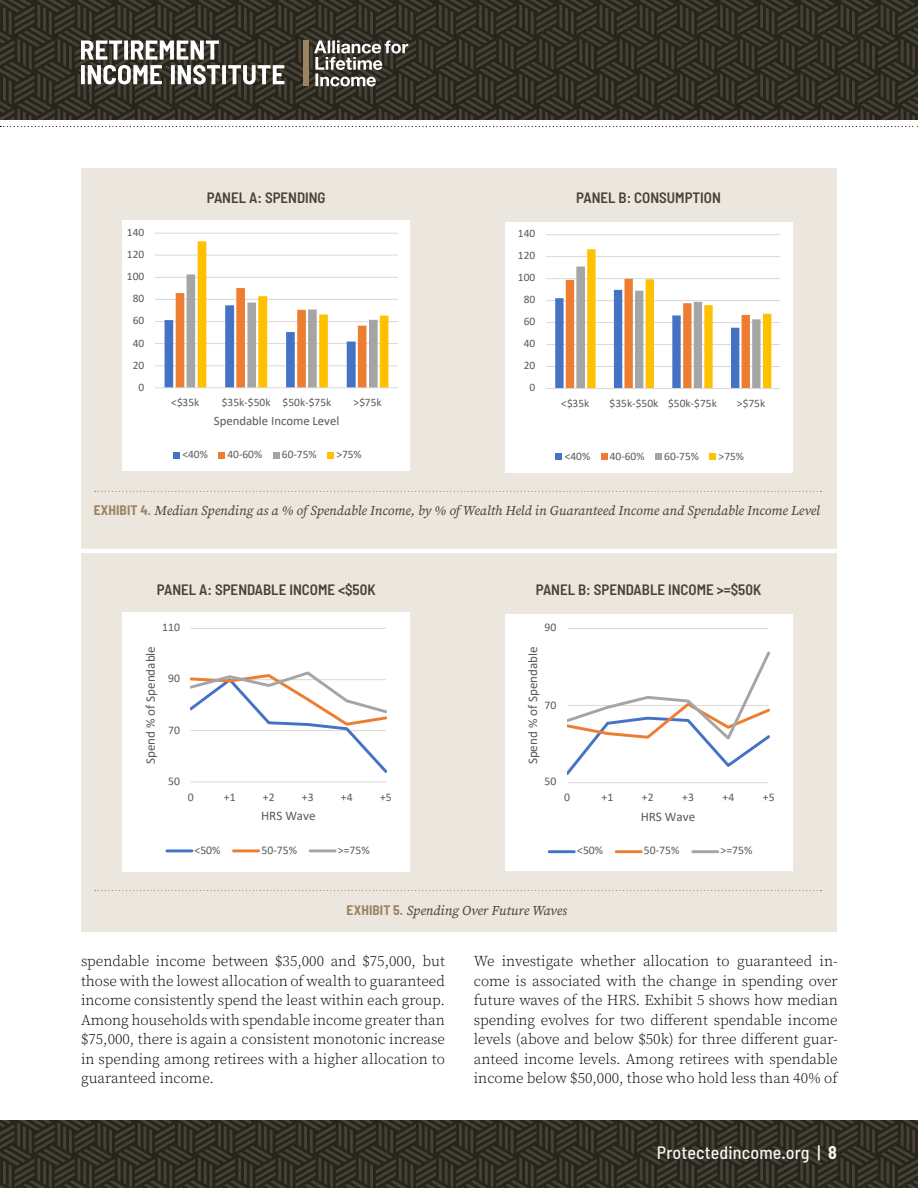
<style>
.page{position:relative;width:918px;height:1188px;background:#fff}
.page>*{position:absolute;margin:0;border:0;box-sizing:border-box;transform-origin:0 0}
.t1{font:500 semi-condensed 18px "Barlow";letter-spacing:.01em;color:#f4f4f2}
.t2{font:300 15px/19.5px "Source Serif Pro";color:#000;text-align:justify}
.t3{font:600 semi-condensed 15px "Barlow";color:#464236}
.t4{font:italic 13.5px "Source Serif Variable";color:#464236}
.t5{font:13.05px "Calibri";color:#595959}
.t6{font:12.75px "Calibri";color:#595959}
.t7{font:11.7px "Calibri";letter-spacing:.005em;color:#595959}
.t8{font:11.4px "Calibri";letter-spacing:.005em;color:#595959}
.s1{font-family:"Barlow";font-weight:700;font-style:normal;font-stretch:semi-condensed;color:#9d8461}
.s2{font-weight:700}
</style>
<div class="page">
<svg style="left:0;top:1120px;width:918px;height:68px;background:#343027"></svg>
<svg style="left:0;top:0;width:918px;height:120px;background:#343027"></svg>
<svg style="left:0;top:126px;width:918px;height:1px"></svg>
<svg style="left:314px;top:40px;width:94px;height:46px"></svg>
<div style="left:303px;top:40px;width:6px;height:46px;background:#9d8461"></div>
<svg style="left:81px;top:40px;width:139px;height:44px"></svg>
<svg style="left:222px;top:65px;width:4px;height:19px"></svg>
<svg style="left:228px;top:65px;width:56px;height:19px"></svg>
<div style="left:81px;top:168px;width:756px;height:764px;background:#ebe7df"></div>
<svg style="left:95px;top:491px;width:727px;height:1px"></svg>
<svg style="left:95px;top:890px;width:727px;height:1px"></svg>
<svg style="left:123px;top:221px;width:287px;height:250px;background:#f3ede4"></svg>
<svg style="left:505px;top:222px;width:287px;height:250px;background:#f2ece2"></svg>
<div style="left:123px;top:612px;width:287px;height:260px;background:#fff"></div>
<hr style="left:191px;top:628px;width:195px;height:1px;background:#d9d9d9">
<hr style="left:191px;top:781px;width:195px;height:1px;background:#d9d9d9">
<svg style="left:190px;top:671px;width:197px;height:102px"></svg>
<hr style="left:167px;top:849px;width:25px;height:3px;background:#4472c4">
<hr style="left:234px;top:849px;width:25px;height:3px;background:#ed7d31">
<hr style="left:310px;top:849px;width:25px;height:3px;background:#a5a5a5">
<div style="left:508px;top:614px;width:281px;height:256px;background:#fff"></div>
<hr style="left:567px;top:628px;width:202px;height:1px;background:#d9d9d9">
<hr style="left:567px;top:782px;width:202px;height:1px;background:#d9d9d9">
<svg style="left:567px;top:651px;width:203px;height:124px"></svg>
<hr style="left:549px;top:850px;width:25px;height:3px;background:#4472c4">
<hr style="left:616px;top:850px;width:25px;height:3px;background:#ed7d31">
<hr style="left:693px;top:850px;width:25px;height:3px;background:#a5a5a5">
<hr style="left:75px;top:549px;width:794px;height:4px;background:#fff">
<p class="t3" style="left:207px;top:187px;width:120px">PANEL A: SPENDING</p>
<p class="t3" style="left:576px;top:187px;width:146px">PANEL B: CONSUMPTION</p>
<p class="t8" style="left:127px;top:224px;width:19px">140</p>
<p class="t8" style="left:518px;top:226px;width:19px">140</p>
<p class="t8" style="left:127px;top:246px;width:19px">120</p>
<p class="t8" style="left:518px;top:248px;width:19px">120</p>
<p class="t8" style="left:127px;top:268px;width:19px">100</p>
<p class="t8" style="left:518px;top:270px;width:19px">100</p>
<p class="t8" style="left:133px;top:291px;width:13px">80</p>
<p class="t8" style="left:524px;top:292px;width:13px">80</p>
<p class="t8" style="left:133px;top:313px;width:13px">60</p>
<p class="t8" style="left:524px;top:314px;width:13px">60</p>
<p class="t8" style="left:133px;top:335px;width:13px">40</p>
<p class="t8" style="left:524px;top:336px;width:13px">40</p>
<p class="t8" style="left:133px;top:357px;width:13px">20</p>
<p class="t8" style="left:524px;top:358px;width:13px">20</p>
<p class="t8" style="left:139px;top:379px;width:7px">0</p>
<p class="t8" style="left:530px;top:380px;width:7px">0</p>
<p class="t8" style="left:171px;top:394px;width:30px">&lt;$35k</p>
<p class="t8" style="left:222px;top:394px;width:111px">$35k-$50k $50k-$75k</p>
<p class="t8" style="left:354px;top:394px;width:30px">&gt;$75k</p>
<p class="t6" style="left:214px;top:412px;width:127px">Spendable Income Level</p>
<p class="t8" style="left:182px;top:446px;width:27px">&lt;40%</p>
<p class="t8" style="left:227px;top:446px;width:36px">40-60%</p>
<p class="t8" style="left:282px;top:446px;width:36px">60-75%</p>
<p class="t8" style="left:336px;top:446px;width:27px">&gt;75%</p>
<p class="t8" style="left:561px;top:395px;width:30px">&lt;$35k</p>
<p class="t8" style="left:610px;top:395px;width:109px">$35k-$50k $50k-$75k</p>
<p class="t8" style="left:737px;top:395px;width:30px">&gt;$75k</p>
<p class="t8" style="left:565px;top:448px;width:27px">&lt;40%</p>
<p class="t8" style="left:610px;top:448px;width:36px">40-60%</p>
<p class="t8" style="left:664px;top:448px;width:36px">60-75%</p>
<p class="t8" style="left:719px;top:448px;width:27px">&gt;75%</p>
<p class="t4" style="left:94px;top:502px;width:728px"><span class="s1">EXHIBIT 4.</span> Median Spending as a % of Spendable Income, by % of Wealth Held in Guaranteed Income and Spendable Income Level</p>
<p class="t3" style="left:157px;top:579px;width:220px">PANEL A: SPENDABLE INCOME &lt;$50K</p>
<p class="t3" style="left:536px;top:579px;width:227px">PANEL B: SPENDABLE INCOME &gt;=$50K</p>
<p class="t7" style="left:162px;top:619px;width:19px">110</p>
<p class="t5" style="left:141px;top:764px;width:119px;rotate:-90deg">Spend % of Spendable</p>
<p class="t7" style="left:168px;top:670px;width:13px">90</p>
<p class="t7" style="left:168px;top:722px;width:13px">70</p>
<p class="t7" style="left:168px;top:773px;width:13px">50</p>
<p class="t7" style="left:188px;top:789px;width:7px">0</p>
<p class="t7" style="left:224px;top:789px;width:13px">+1</p>
<p class="t7" style="left:263px;top:789px;width:13px">+2</p>
<p class="t7" style="left:302px;top:789px;width:13px">+3</p>
<p class="t7" style="left:341px;top:789px;width:13px">+4</p>
<p class="t7" style="left:380px;top:789px;width:13px">+5</p>
<p class="t5" style="left:261px;top:807px;width:56px">HRS Wave</p>
<p class="t7" style="left:195px;top:842px;width:28px">&lt;50%</p>
<p class="t7" style="left:261px;top:842px;width:37px">50-75%</p>
<p class="t7" style="left:338px;top:842px;width:33px">&gt;=75%</p>
<p class="t7" style="left:544px;top:619px;width:13px">90</p>
<p class="t5" style="left:524px;top:764px;width:119px;rotate:-90deg">Spend % of Spendable</p>
<p class="t7" style="left:544px;top:697px;width:13px">70</p>
<p class="t7" style="left:544px;top:773px;width:13px">50</p>
<p class="t7" style="left:564px;top:789px;width:7px">0</p>
<p class="t7" style="left:602px;top:789px;width:13px">+1</p>
<p class="t7" style="left:642px;top:789px;width:13px">+2</p>
<p class="t7" style="left:682px;top:789px;width:13px">+3</p>
<p class="t7" style="left:723px;top:789px;width:13px">+4</p>
<p class="t7" style="left:763px;top:789px;width:13px">+5</p>
<p class="t5" style="left:641px;top:807px;width:56px">HRS Wave</p>
<p class="t7" style="left:577px;top:842px;width:28px">&lt;50%</p>
<p class="t7" style="left:644px;top:842px;width:37px">50-75%</p>
<p class="t7" style="left:720px;top:842px;width:33px">&gt;=75%</p>
<p class="t4" style="left:347px;top:901px;width:222px"><span class="s1">EXHIBIT 5.</span> Spending Over Future Waves</p>
<p class="t2" style="left:81px;top:952px;width:366px">spendable income between $35,000 and $75,000, but those with the lowest allocation of wealth to guaranteed income consistently spend the least within each group.<br>Among households with spendable income greater than $75,000, there is again a consistent monotonic increase in spending among retirees with a higher allocation to guaranteed income.</p>
<p class="t2" style="left:474px;top:952px;width:365px">We investigate whether allocation to guaranteed in&shy;come is associated with the change in spending over future waves of the HRS. Exhibit 5 shows how median spending evolves for two different spendable income levels (above and below $50k) for three different guar&shy;anteed income levels. Among retirees with spendable income below $50,000, those who hold less than 40% of</p>
<p class="t1" style="left:657px;top:1141px;width:182px">Protectedincome.org | <span class="s2">8</span></p>
</div>
